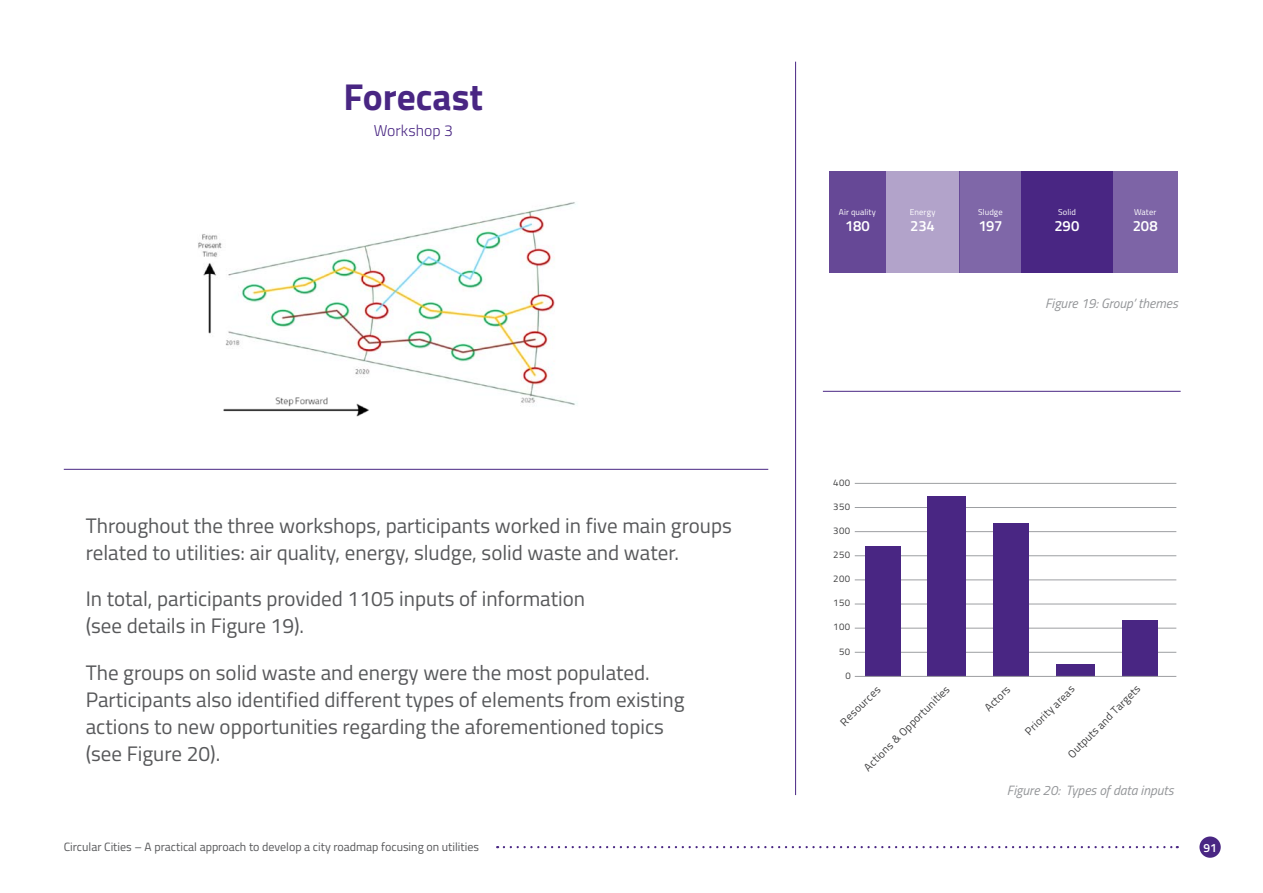
<style>
.page{position:relative;width:1263px;height:893px;background:#fff}
.page>*{position:absolute;margin:0;border:0;box-sizing:border-box;transform-origin:0 0}
.Bullits_I{font:700 37.5px "Titillium";color:#492683}
.Body_text{font:21px/27px "Titillium";color:#57585a}
.Sub_II{font:300 15.75px "Titillium";color:#492683}
.t1{font:600 14.85px "Titillium";letter-spacing:-.01em;color:#fff}
.Fig_capture{font:italic 13.5px "Titillium";color:#939598}
.t2{font:12px "Titillium";color:#57585a}
.t3{font:600 12px "Titillium";color:#fff}
.t4{font:10.95px "Titillium";color:#3e3e3f}
.t5{font:9.6px "Titillium";letter-spacing:.05em;color:#3e3e3f}
.t6{font:8.55px "Titillium";letter-spacing:.015em;color:#fff}
</style>
<div class="page">
<svg style="left:504px;top:846px;width:674px;height:2px"></svg>
<img style="left:198px;top:202px;width:380px;height:203px">
<img style="left:198px;top:384px;width:179px;height:33px">
<hr style="left:795px;top:62px;width:1px;height:733px;background:#492683">
<hr style="left:64px;top:469px;width:704px;height:1px;background:#492683">
<hr style="left:823px;top:391px;width:357px;height:1px;background:#492683">
<hr style="left:855px;top:507px;width:321px;height:1px;background:#9d9fa2">
<hr style="left:855px;top:483px;width:321px;height:1px;background:#9d9fa2">
<hr style="left:855px;top:531px;width:321px;height:1px;background:#9d9fa2">
<hr style="left:855px;top:555px;width:321px;height:1px;background:#9d9fa2">
<hr style="left:855px;top:580px;width:321px;height:1px;background:#9d9fa2">
<hr style="left:855px;top:604px;width:321px;height:1px;background:#9d9fa2">
<hr style="left:855px;top:628px;width:321px;height:1px;background:#9d9fa2">
<hr style="left:855px;top:652px;width:321px;height:1px;background:#9d9fa2">
<div style="left:1122px;top:620px;width:35px;height:56px;background:#492683"></div>
<div style="left:1056px;top:664px;width:39px;height:12px;background:#492683"></div>
<div style="left:993px;top:523px;width:36px;height:153px;background:#492683"></div>
<div style="left:928px;top:496px;width:38px;height:180px;background:#492683"></div>
<div style="left:865px;top:546px;width:35px;height:130px;background:#492683"></div>
<hr style="left:855px;top:676px;width:321px;height:1px;background:#9d9fa2">
<div style="left:829px;top:171px;width:57px;height:102px;background:#664896"></div>
<div style="left:886px;top:171px;width:73px;height:102px;background:#b2a3ca"></div>
<div style="left:959px;top:171px;width:62px;height:102px;background:#7f67a8"></div>
<div style="left:1021px;top:171px;width:91px;height:102px;background:#492683"></div>
<div style="left:1112px;top:171px;width:66px;height:102px;background:#7d64a6"></div>
<div style="left:1199px;top:836px;width:22px;height:22px;background:#492683;border-radius:50%"></div>
<p class="Bullits_I" style="left:344px;top:68px;width:141px">Forecast</p>
<p class="Sub_II" style="left:374px;top:119px;width:81px">Workshop 3</p>
<p class="t6" style="left:839px;top:206px;width:39px">Air quality</p>
<p class="t6" style="left:910px;top:206px;width:27px">Energy</p>
<p class="t6" style="left:978px;top:206px;width:26px">Sludge</p>
<p class="t6" style="left:1058px;top:206px;width:19px">Solid</p>
<p class="t6" style="left:1134px;top:206px;width:24px">Water</p>
<p class="t1" style="left:845px;top:215px;width:26px">180</p>
<p class="t1" style="left:910px;top:215px;width:26px">234</p>
<p class="t1" style="left:978px;top:215px;width:25px">197</p>
<p class="t1" style="left:1054px;top:215px;width:26px">290</p>
<p class="t1" style="left:1133px;top:215px;width:26px">208</p>
<p class="Fig_capture" style="left:1045px;top:293px;width:134px">Figure 19: Group’ themes</p>
<p class="t5" style="left:833px;top:475px;width:19px">400</p>
<p class="t5" style="left:833px;top:499px;width:19px">350</p>
<p class="Body_text" style="left:86px;top:511px;width:648px">Throughout the three workshops, participants worked in five main groups related to utilities: air quality, energy, sludge, solid waste and water.</p>
<p class="Body_text" style="left:86px;top:585px;width:501px">In total, participants provided 1105 inputs of information (see details in Figure 19).</p>
<p class="Body_text" style="left:86px;top:658px;width:600px">The groups on solid waste and energy were the most populated.<br>Participants also identified different types of elements from existing actions to new opportunities regarding the aforementioned topics (see Figure 20).</p>
<p class="t5" style="left:845px;top:668px;width:7px">0</p>
<p class="t5" style="left:833px;top:523px;width:19px">300</p>
<p class="t5" style="left:833px;top:548px;width:19px">250</p>
<p class="t5" style="left:833px;top:572px;width:19px">200</p>
<p class="t5" style="left:833px;top:596px;width:19px">150</p>
<p class="t5" style="left:833px;top:620px;width:19px">100</p>
<p class="t5" style="left:839px;top:644px;width:13px">50</p>
<p class="t4" style="left:1064px;top:750px;width:99px;rotate:-45deg">Outputs and Targets</p>
<p class="Fig_capture" style="left:1007px;top:780px;width:168px">Figure 20: Types of data inputs</p>
<p class="t4" style="left:860px;top:763px;width:117px;rotate:-45deg">Actions &amp; Opportunities</p>
<p class="t4" style="left:981px;top:703px;width:33px;rotate:-45deg">Actors</p>
<p class="t4" style="left:1021px;top:727px;width:66px;rotate:-45deg">Priority areas</p>
<p class="t4" style="left:836px;top:718px;width:53px;rotate:-45deg">Resources</p>
<p class="t2" style="left:64px;top:837px;width:417px">Circular Cities – A practical approach to develop a city roadmap focusing on utilities</p>
<p class="t3" style="left:1203px;top:838px;width:15px">91</p>
</div>
